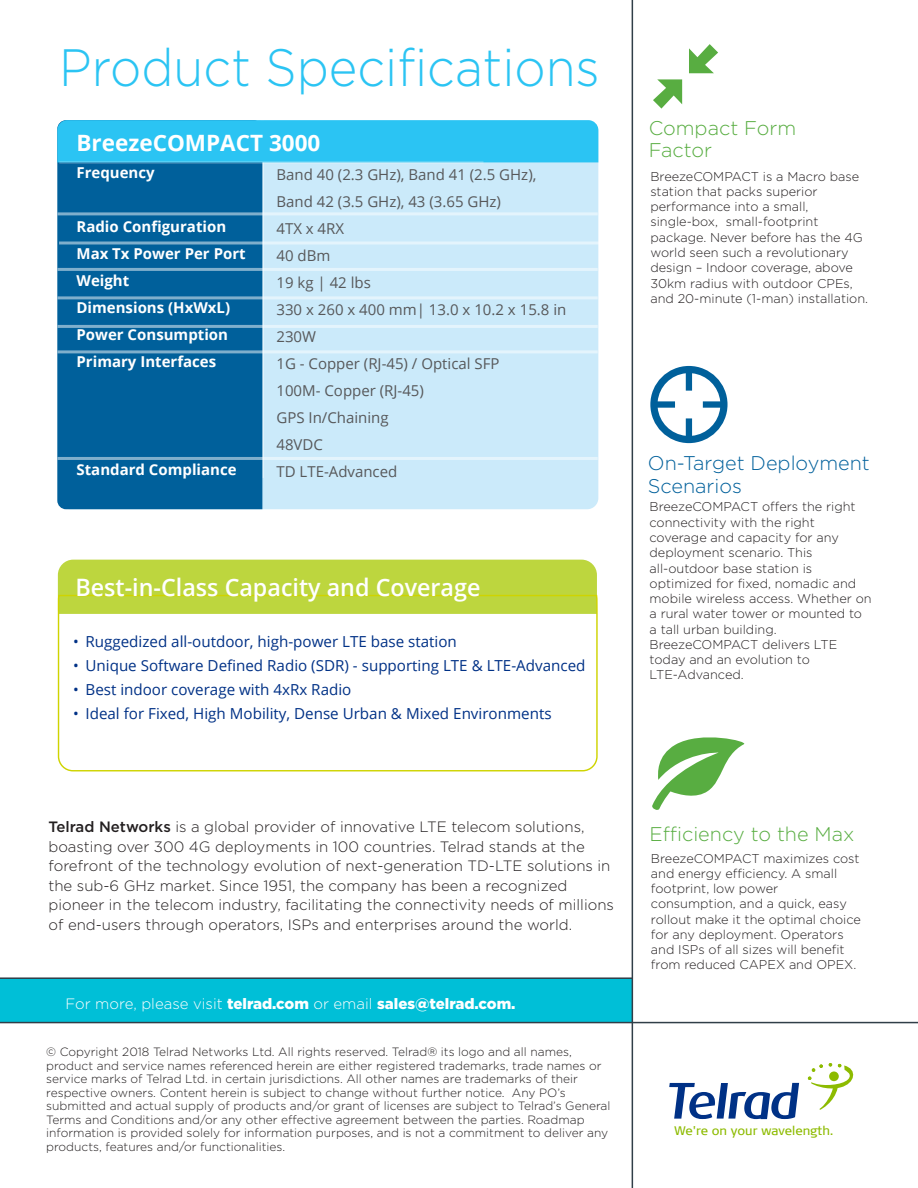
<style>
.page{position:relative;width:918px;height:1188px;background:#fff}
.page>*{position:absolute;margin:0;border:0;box-sizing:border-box;transform-origin:0 0}
.t1{font:300 52.5px "Gotham";color:#2bc4f3;scale:.93 1}
.t2{font:600 24px "Open Sans";color:#fff}
.t3{font:700 22.5px "Open Sans";color:#fff}
.t4{font:300 19.8px/22.6px "Gotham";color:#58ad41}
.t5{font:300 19.8px/22.6px "Gotham";color:#00609b}
.t6{font:15.15px "Open Sans";color:#003186}
.t7{font:300 15px/19.5px "Gotham";color:#231f20}
.t8{font:15px/27px "Open Sans";color:#57585a}
.t9{font:700 15px/27px "Open Sans";color:#fff}
.t10{font:900 15px "Gotham";color:#fff}
.t11{font:300 12.75px/15.3px "Gotham";color:#231f20}
.t12{font:12.45px "Signa Book Column";color:#8dbb00}
.t13{font:300 12px/13.5px "Gotham";color:#231f20}
.s1{font-weight:500}
.s2{font-weight:300}
</style>
<div class="page">
<div style="left:0;top:978px;width:632px;height:45px;background:#00bfd7"></div>
<hr style="left:632px;top:0;width:1px;height:1188px;background:#313e48">
<hr style="left:0;top:1022px;width:918px;height:1px;background:#313e48">
<hr style="left:0;top:977px;width:632px;height:2px;background:#313e48">
<div style="left:59px;top:120px;width:539px;height:389px;background:#cbeafa;border-radius:11px"></div>
<hr style="left:261px;top:120px;width:3px;height:358px;background:#fff">
<div style="left:57px;top:162px;width:205px;height:347px;background:#00609b"></div>
<div style="left:57px;top:120px;width:541px;height:42px;background:#2bc4f3"></div>
<hr style="left:59px;top:161px;width:424px;height:3px;background:#fff">
<hr style="left:58px;top:212px;width:540px;height:3px;background:#fff">
<hr style="left:58px;top:268px;width:540px;height:3px;background:#fff">
<hr style="left:58px;top:296px;width:540px;height:3px;background:#fff">
<hr style="left:58px;top:325px;width:540px;height:3px;background:#fff">
<hr style="left:58px;top:350px;width:540px;height:3px;background:#fff">
<hr style="left:58px;top:457px;width:540px;height:3px;background:#fff">
<hr style="left:59px;top:242px;width:540px;height:3px;background:#fff">
<div style="left:58px;top:560px;width:539px;height:34px;background:#bdd63e"></div>
<svg style="left:57px;top:594px;width:541px;height:178px"></svg>
<svg style="left:653px;top:44px;width:65px;height:65px"></svg>
<svg style="left:650px;top:366px;width:78px;height:77px"></svg>
<svg style="left:652px;top:737px;width:93px;height:73px"></svg>
<svg style="left:669px;top:1083px;width:130px;height:36px"></svg>
<svg style="left:808px;top:1063px;width:46px;height:47px"></svg>
<h1 class="t1" style="left:59px;top:39px;width:583px">Product Specifications</h1>
<h3 class="t3" style="left:77px;top:127px;width:245px">BreezeCOMPACT 3000</h3>
<p class="t8" style="left:276px;top:161px;width:291px">Band 40 (2.3 GHz), Band 41 (2.5 GHz),<br>Band 42 (3.5 GHz), 43 (3.65 GHz)<br>4TX x 4RX<br>40 dBm<br>19 kg | 42 lbs<br>330 x 260 x 400 mm| 13.0 x 10.2 x 15.8 in<br>230W<br>1G - Copper (RJ-45) / Optical SFP<br>100M- Copper (RJ-45)<br>GPS In/Chaining<br>48VDC<br>TD LTE-Advanced</p>
<p class="t9" style="left:77px;top:159px;width:80px">Frequency</p>
<p class="t9" style="left:77px;top:213px;width:171px">Radio Configuration<br>Max Tx Power Per Port<br>Weight<br>Dimensions (HxWxL)<br>Power Consumption<br>Primary Interfaces</p>
<p class="t9" style="left:77px;top:456px;width:162px">Standard Compliance</p>
<h2 class="t2" style="left:75px;top:571px;width:407px">Best-in-Class Capacity and Coverage</h2>
<p class="t6" style="left:73px;top:631px;width:385px">• Ruggedized all-outdoor, high-power LTE base station</p>
<p class="t6" style="left:73px;top:655px;width:514px">• Unique Software Defined Radio (SDR) - supporting LTE &amp; LTE-Advanced</p>
<p class="t6" style="left:73px;top:679px;width:280px">• Best indoor coverage with 4xRx Radio</p>
<p class="t6" style="left:73px;top:703px;width:480px">• Ideal for Fixed, High Mobility, Dense Urban &amp; Mixed Environments</p>
<h3 class="t4" style="left:649px;top:116px;width:149px">Compact Form<br>Factor</h3>
<p class="t11" style="left:650px;top:168px;width:219px">BreezeCOMPACT is a Macro base station that packs superior performance into a small, single-box, small-footprint package. Never before has the 4G world seen such a revolutionary design – Indoor coverage, above<br>30km radius with outdoor CPEs, and 20-minute (1-man) installation.</p>
<h3 class="t5" style="left:648px;top:452px;width:223px">On-Target Deployment<br>Scenarios</h3>
<p class="t11" style="left:650px;top:499px;width:224px">BreezeCOMPACT offers the right connectivity with the right coverage and capacity for any deployment scenario. This all-outdoor base station is optimized for fixed, nomadic and mobile wireless access. Whether on a rural water tower or mounted to a tall urban building.<br>BreezeCOMPACT delivers LTE today and an evolution to<br>LTE-Advanced.</p>
<p class="t7" style="left:48px;top:817px;width:567px"><span class="s1">Telrad Networks</span> is a global provider of innovative LTE telecom solutions, boasting over 300 4G deployments in 100 countries. Telrad stands at the forefront of the technology evolution of next-generation TD-LTE solutions in the sub-6 GHz market. Since 1951, the company has been a recognized pioneer in the telecom industry, facilitating the connectivity needs of millions of end-users through operators, ISPs and enterprises around the world.</p>
<p class="t10" style="left:66px;top:993px;width:451px"><span class="s2">For more, please visit</span> telrad.com <span class="s2">or email</span> sales@telrad.com.</p>
<p class="t13" style="left:46px;top:1045px;width:566px">© Copyright 2018 Telrad Networks Ltd. All rights reserved. Telrad® its logo and all names, product and service names referenced herein are either registered trademarks, trade names or service marks of Telrad Ltd. in certain jurisdictions. All other names are trademarks of their respective owners. Content herein is subject to change without further notice. Any PO’s submitted and actual supply of products and/or grant of licenses are subject to Telrad’s General Terms and Conditions and/or any other effective agreement between the parties. Roadmap information is provided solely for information purposes, and is not a commitment to deliver any products, features and/or functionalities.</p>
<h3 class="t4" style="left:650px;top:822px;width:206px">Efficiency to the Max</h3>
<p class="t11" style="left:651px;top:850px;width:211px">BreezeCOMPACT maximizes cost and energy efficiency. A small footprint, low power consumption, and a quick, easy rollout make it the optimal choice for any deployment. Operators and ISPs of all sizes will benefit from reduced CAPEX and OPEX.</p>
<p class="t12" style="left:674px;top:1124px;width:161px">We're on your wavelength.</p>
</div>
